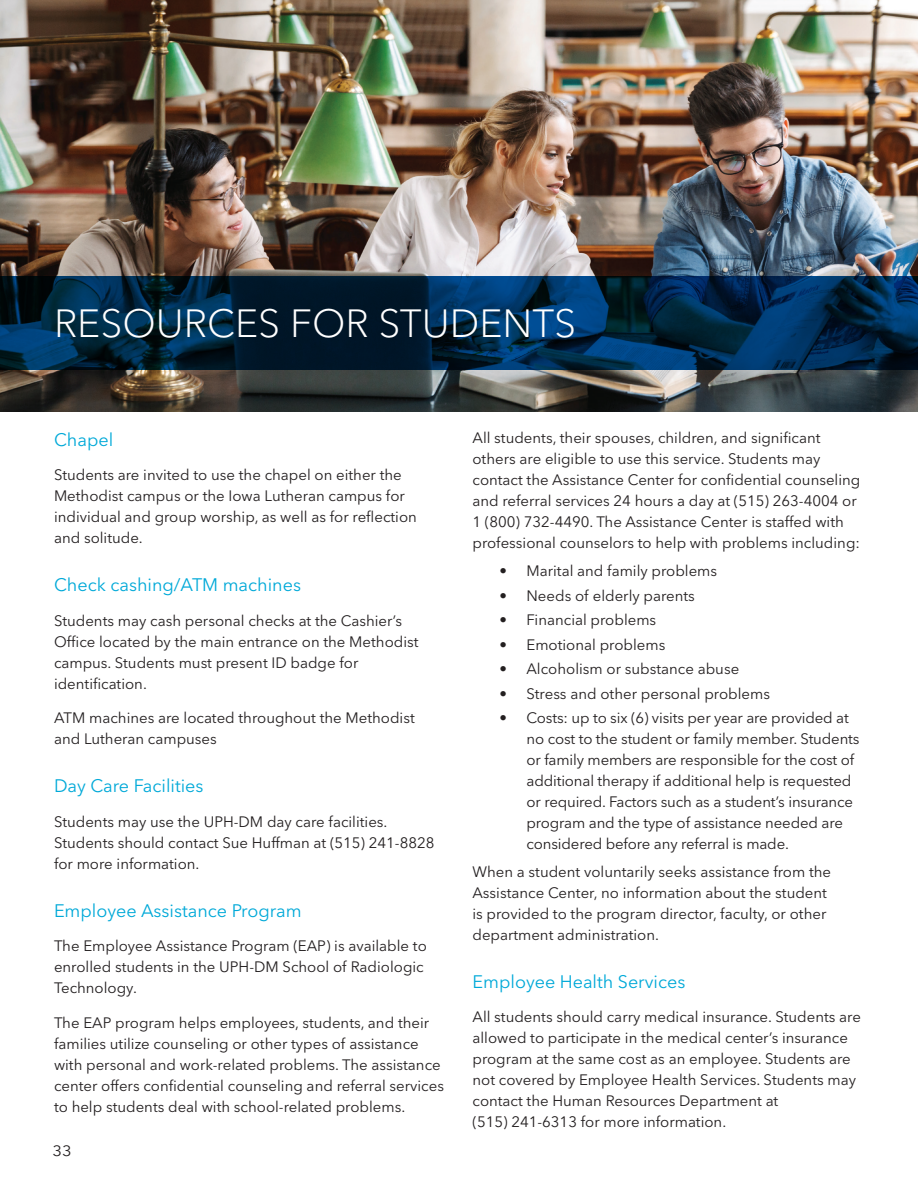
<style>
.page{position:relative;width:918px;height:1188px;background:#fff}
.page>*{position:absolute;margin:0;border:0;box-sizing:border-box;transform-origin:0 0}
.t1{font:300 39px "Avenir Next LT Pro";color:#fff}
.t2{font:18px "Avenir Next LT Pro";color:#00a9d8}
.t3{font:15px/21px "Avenir Next LT Pro";color:#231f20}
.t4{font:14.85px "Avenir Next LT Pro";color:#231f20;scale:1.11 1}
</style>
<div class="page">
<img style="left:0;top:0;width:918px;height:411px">
<svg style="left:0;top:276px;width:918px;height:94px"></svg>
<h1 class="t1" style="left:54px;top:300px;width:524px">RESOURCES FOR STUDENTS</h1>
<p class="t2" style="left:54px;top:429px;width:61px">Chapel</p>
<p class="t3" style="left:54px;top:464px;width:364px">Students are invited to use the chapel on either the Methodist campus or the Iowa Lutheran campus for individual and group worship, as well as for reflection and solitude.</p>
<p class="t2" style="left:54px;top:574px;width:248px">Check cashing/ATM machines</p>
<p class="t3" style="left:54px;top:610px;width:366px">Students may cash personal checks at the Cashier’s Office located by the main entrance on the Methodist campus. Students must present ID badge for identification.</p>
<p class="t3" style="left:54px;top:707px;width:362px">ATM machines are located throughout the Methodist and Lutheran campuses</p>
<p class="t2" style="left:54px;top:775px;width:151px">Day Care Facilities</p>
<p class="t3" style="left:54px;top:811px;width:382px">Students may use the UPH-DM day care facilities.<br>Students should contact Sue Huffman at (515) 241-8828 for more information.</p>
<p class="t2" style="left:54px;top:900px;width:249px">Employee Assistance Program</p>
<p class="t3" style="left:54px;top:935px;width:374px">The Employee Assistance Program (EAP) is available to enrolled students in the UPH-DM School of Radiologic<br>Technology.</p>
<p class="t3" style="left:54px;top:1012px;width:392px">The EAP program helps employees, students, and their families utilize counseling or other types of assistance with personal and work-related problems. The assistance center offers confidential counseling and referral services to help students deal with school-related problems.</p>
<p class="t4" style="left:53px;top:1142px;width:19px">33</p>
<p class="t3" style="left:472px;top:428px;width:389px">All students, their spouses, children, and significant others are eligible to use this service. Students may contact the Assistance Center for confidential counseling and referral services 24 hours a day at (515) 263-4004 or 1 (800) 732-4490. The Assistance Center is staffed with professional counselors to help with problems including:</p>
<p class="t3" style="left:500px;top:560px;width:219px">• Marital and family problems</p>
<p class="t3" style="left:500px;top:585px;width:197px">• Needs of elderly parents</p>
<p class="t3" style="left:500px;top:609px;width:158px">• Financial problems</p>
<p class="t3" style="left:500px;top:634px;width:167px">• Emotional problems</p>
<p class="t3" style="left:500px;top:658px;width:241px">• Alcoholism or substance abuse</p>
<p class="t3" style="left:500px;top:683px;width:272px">• Stress and other personal problems</p>
<p class="t3" style="left:526px;top:707px;width:335px;text-indent:-27px">• Costs: up to six (6) visits per year are provided at no cost to the student or family member. Students or family members are responsible for the cost of additional therapy if additional help is requested or required. Factors such as a student’s insurance program and the type of assistance needed are considered before any referral is made.</p>
<p class="t3" style="left:472px;top:861px;width:360px">When a student voluntarily seeks assistance from the Assistance Center, no information about the student is provided to the program director, faculty, or other department administration.</p>
<p class="t2" style="left:472px;top:971px;width:214px">Employee Health Services</p>
<p class="t3" style="left:472px;top:1007px;width:390px">All students should carry medical insurance. Students are allowed to participate in the medical center’s insurance program at the same cost as an employee. Students are not covered by Employee Health Services. Students may contact the Human Resources Department at<br>(515) 241-6313 for more information.</p>
</div>
